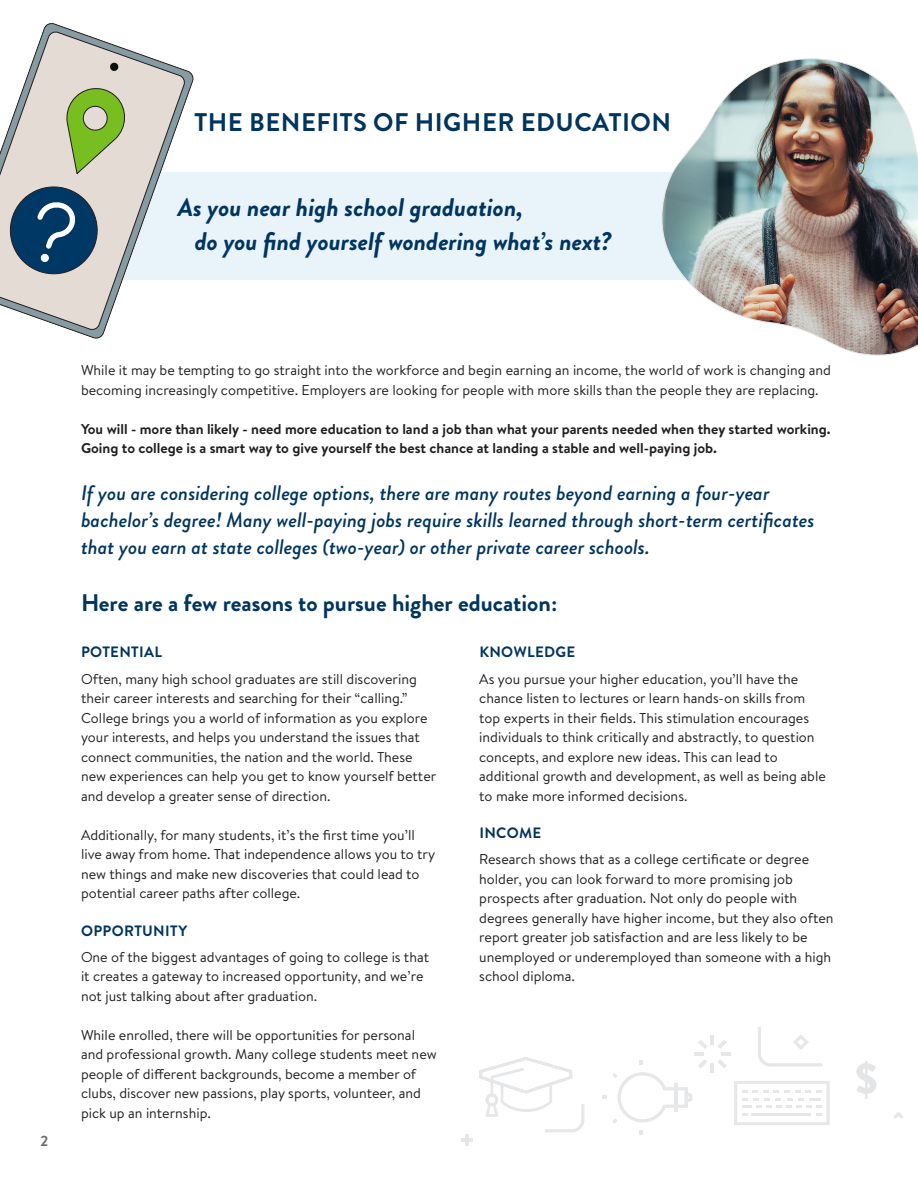
<style>
.page{position:relative;width:918px;height:1188px;background:#fff}
.page>*{position:absolute;margin:0;border:0;box-sizing:border-box;transform-origin:0 0}
.t1{font:italic 700 25.5px "Brandon Grotesque";color:#003560}
.t2{font:700 25.5px "Brandon Grotesque";letter-spacing:.02em;color:#003560}
.t3{font:700 24px "Brandon Grotesque";color:#003560}
.Paragraph_Style{font:italic 500 21px/27px "Brandon Grotesque";color:#003560}
.t4{font:700 15px "Brandon Grotesque";letter-spacing:.02em;color:#003560}
.t5{font:700 15px "Brandon Grotesque";color:#6c6d70}
.Paragraph_Style-2{font:14.25px/19.5px "Brandon Text";color:#231f20}
.Paragraph_Style-3{font:700 14.25px/19.5px "Brandon Text";color:#231f20}
</style>
<div class="page">
<div style="left:0;top:172px;width:918px;height:108px;background:#e9f3fa"></div>
<svg style="left:43px;top:23px;width:151px;height:316px"></svg>
<svg style="left:0;top:31px;width:185px;height:299px"></svg>
<svg style="left:110px;top:62px;width:9px;height:10px"></svg>
<svg style="left:5px;top:87px;width:123px;height:192px;background:#9dada2"></svg>
<svg style="left:893px;top:1112px;width:10px;height:7px"></svg>
<svg style="left:758px;top:1027px;width:65px;height:40px"></svg>
<hr style="left:721px;top:1052px;width:10px;height:4px;background:#e6e7e9">
<svg style="left:856px;top:1061px;width:21px;height:38px"></svg>
<svg style="left:734px;top:1081px;width:96px;height:44px"></svg>
<svg style="left:640px;top:1130px;width:3px;height:4px"></svg>
<svg style="left:602px;top:1036px;width:125px;height:88px"></svg>
<svg style="left:461px;top:1134px;width:11px;height:12px"></svg>
<svg style="left:479px;top:1057px;width:106px;height:75px"></svg>
<img style="left:661px;top:58px;width:257px;height:298px">
<h1 class="t2" style="left:195px;top:104px;width:478px">THE BENEFITS OF HIGHER EDUCATION</h1>
<h3 class="t1" style="left:178px;top:189px;width:347px">As you near high school graduation,</h3>
<h3 class="t1" style="left:195px;top:223px;width:418px">do you find yourself wondering what’s next?</h3>
<h2 class="t5" style="left:40px;top:1130px;width:9px">2</h2>
<p class="Paragraph_Style-2" style="left:81px;top:360px;width:752px">While it may be tempting to go straight into the workforce and begin earning an income, the world of work is changing and becoming increasingly competitive. Employers are looking for people with more skills than the people they are replacing.</p>
<p class="Paragraph_Style-3" style="left:81px;top:419px;width:751px">You will - more than likely - need more education to land a job than what your parents needed when they started working.<br>Going to college is a smart way to give yourself the best chance at landing a stable and well-paying job.</p>
<p class="Paragraph_Style" style="left:81px;top:480px;width:735px">If you are considering college options, there are many routes beyond earning a four-year bachelor’s degree! Many well-paying jobs require skills learned through short-term certificates that you earn at state colleges (two-year) or other private career schools.</p>
<h3 class="t3" style="left:81px;top:586px;width:478px">Here are a few reasons to pursue higher education:</h3>
<h4 class="t4" style="left:81px;top:642px;width:82px">POTENTIAL</h4>
<p class="Paragraph_Style-2" style="left:81px;top:668px;width:357px">Often, many high school graduates are still discovering their career interests and searching for their “calling.” College brings you a world of information as you explore your interests, and helps you understand the issues that connect communities, the nation and the world. These new experiences can help you get to know yourself better and develop a greater sense of direction.</p>
<p class="Paragraph_Style-2" style="left:81px;top:824px;width:356px">Additionally, for many students, it’s the first time you’ll live away from home. That independence allows you to try new things and make new discoveries that could lead to potential career paths after college.</p>
<h4 class="t4" style="left:81px;top:920px;width:108px">OPPORTUNITY</h4>
<p class="Paragraph_Style-2" style="left:81px;top:947px;width:350px">One of the biggest advantages of going to college is that it creates a gateway to increased opportunity, and we’re not just talking about after graduation.</p>
<p class="Paragraph_Style-2" style="left:81px;top:1025px;width:357px">While enrolled, there will be opportunities for personal and professional growth. Many college students meet new people of different backgrounds, become a member of clubs, discover new passions, play sports, volunteer, and pick up an internship.</p>
<h4 class="t4" style="left:479px;top:642px;width:98px">KNOWLEDGE</h4>
<p class="Paragraph_Style-2" style="left:479px;top:668px;width:348px">As you pursue your higher education, you’ll have the chance listen to lectures or learn hands-on skills from top experts in their fields. This stimulation encourages individuals to think critically and abstractly, to question concepts, and explore new ideas. This can lead to additional growth and development, as well as being able to make more informed decisions.</p>
<h4 class="t4" style="left:479px;top:822px;width:63px">INCOME</h4>
<p class="Paragraph_Style-2" style="left:479px;top:849px;width:356px">Research shows that as a college certificate or degree holder, you can look forward to more promising job prospects after graduation. Not only do people with degrees generally have higher income, but they also often report greater job satisfaction and are less likely to be unemployed or underemployed than someone with a high school diploma.</p>
</div>
